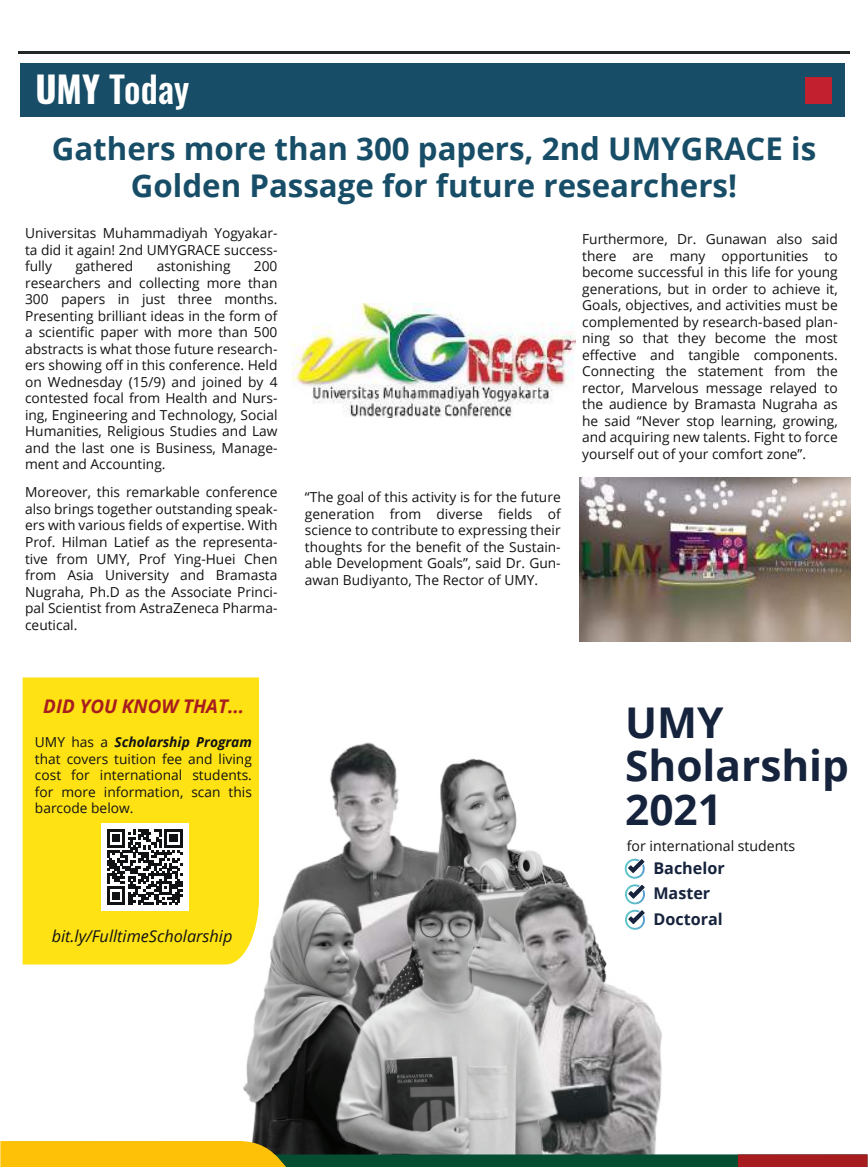
<style>
.page{position:relative;width:868px;height:1167px;background:#fff}
.page>*{position:absolute;margin:0;border:0;box-sizing:border-box;transform-origin:0 0}
.t1{font:700 42.38px/43.2px "Open Sans";color:#16233c}
.t2{font:500 36.25px "Oswald";color:#fff}
.t3{font:700 31.25px/37.5px "Open Sans";color:#174d67;text-align:center}
.t4{font:italic 700 18.75px "Open Sans";color:#a71d1f}
.t5{font:italic 16.25px "Open Sans";color:#111213}
.t6{font:700 16.12px/25.6px "Open Sans";color:#16233c}
.t7{font:14.12px "Open Sans";color:#111213}
.t8{font:13.75px/16.5px "Open Sans";color:#111213;text-align:justify}
.s1{font-weight:700}
.s2{font-weight:700;font-style:italic}
</style>
<div class="page">
<img style="left:289px;top:742px;width:98px;height:149px">
<img style="left:354px;top:753px;width:209px;height:120px">
<img style="left:565px;top:877px;width:97px;height:277px">
<img style="left:243px;top:891px;width:82px;height:263px">
<img style="left:325px;top:873px;width:240px;height:281px">
<img style="left:22px;top:677px;width:15px;height:288px">
<hr style="left:18px;top:51px;width:831px;height:3px;background:#242728">
<div style="left:121px;top:1154px;width:746px;height:12px;background:#054e32"></div>
<div style="left:737px;top:1154px;width:130px;height:12px;background:#a71d1f"></div>
<svg style="left:0;top:1140px;width:312px;height:26px"></svg>
<div style="left:21px;top:64px;width:823px;height:52px;background:#174d67"></div>
<div style="left:805px;top:77px;width:26px;height:26px;background:#c2202e"></div>
<div style="left:23px;top:677px;width:236px;height:287px;background:#fee213"></div>
<svg style="left:624px;top:858px;width:20px;height:20px"></svg>
<svg style="left:625px;top:884px;width:20px;height:45px"></svg>
<div style="left:101px;top:823px;width:87px;height:87px;background:#fff"></div>
<svg style="left:107px;top:829px;width:76px;height:75px"></svg>
<img style="left:579px;top:477px;width:271px;height:164px">
<img style="left:293px;top:303px;width:282px;height:115px">
<h2 class="t2" style="left:35px;top:64px;width:155px"><span class="s1">UMY</span> Today</h2>
<h3 class="t3" style="left:52px;top:129px;width:766px">Gathers more than 300 papers, 2nd UMYGRACE is<br>Golden Passage for future researchers!</h3>
<p class="t8" style="left:582px;top:231px;width:257px">Furthermore, Dr. Gunawan also said there are many opportunities to become successful in this life for young generations, but in order to achieve it, Goals, objectives, and activities must be complemented by research-based plan&shy;ning so that they become the most effective and tangible components.<br>Connecting the statement from the rector, Marvelous message relayed to the audience by Bramasta Nugraha as he said “Never stop learning, growing, and acquiring new talents. Fight to force yourself out of your comfort zone”.</p>
<p class="t8" style="left:25px;top:224px;width:254px">Universitas Muhammadiyah Yogyakar&shy;ta did it again! 2nd UMYGRACE success&shy;fully</p>
<p class="t8" style="left:75px;top:257px;width:59px">gathered</p>
<p class="t8" style="left:157px;top:257px;width:75px">astonishing</p>
<p class="t8" style="left:25px;top:257px;width:254px;text-indent:229px">200 researchers and collecting more than 300 papers in just three months.<br>Presenting brilliant ideas in the form of a scientific paper with more than 500 abstracts is what those future research&shy;ers showing off in this conference. Held on Wednesday (15/9) and joined by 4 contested focal from Health and Nurs&shy;ing, Engineering and Technology, Social Humanities, Religious Studies and Law and the last one is Business, Manage&shy;ment and Accounting.</p>
<p class="t8" style="left:25px;top:484px;width:254px">Moreover, this remarkable conference also brings together outstanding speak&shy;ers with various fields of expertise. With Prof. Hilman Latief as the representa&shy;tive from UMY, Prof Ying-Huei Chen from Asia University and Bramasta Nugraha, Ph.D as the Associate Princi&shy;pal Scientist from AstraZeneca Pharma&shy;ceutical.</p>
<p class="t8" style="left:305px;top:488px;width:257px">“The goal of this activity is for the future generation from diverse fields of science to contribute to expressing their thoughts for the benefit of the Sustain&shy;able Development Goals”, said Dr. Gun&shy;awan Budiyanto, The Rector of UMY.</p>
<h3 class="t4" style="left:43px;top:693px;width:202px">DID YOU KNOW THAT...</h3>
<p class="t8" style="left:35px;top:733px;width:218px">UMY has a <span class="s2">Scholarship Program </span>that covers tuition fee and living cost for international students. for more information, scan this barcode below.</p>
<p class="t5" style="left:52px;top:925px;width:182px">bit.ly/FulltimeScholarship</p>
<h1 class="t1" style="left:625px;top:699px;width:225px">UMY<br>Sholarship<br>2021</h1>
<p class="t7" style="left:626px;top:835px;width:170px">for international students</p>
<p class="t6" style="left:653px;top:854px;width:73px">Bachelor<br>Master<br>Doctoral</p>
</div>
